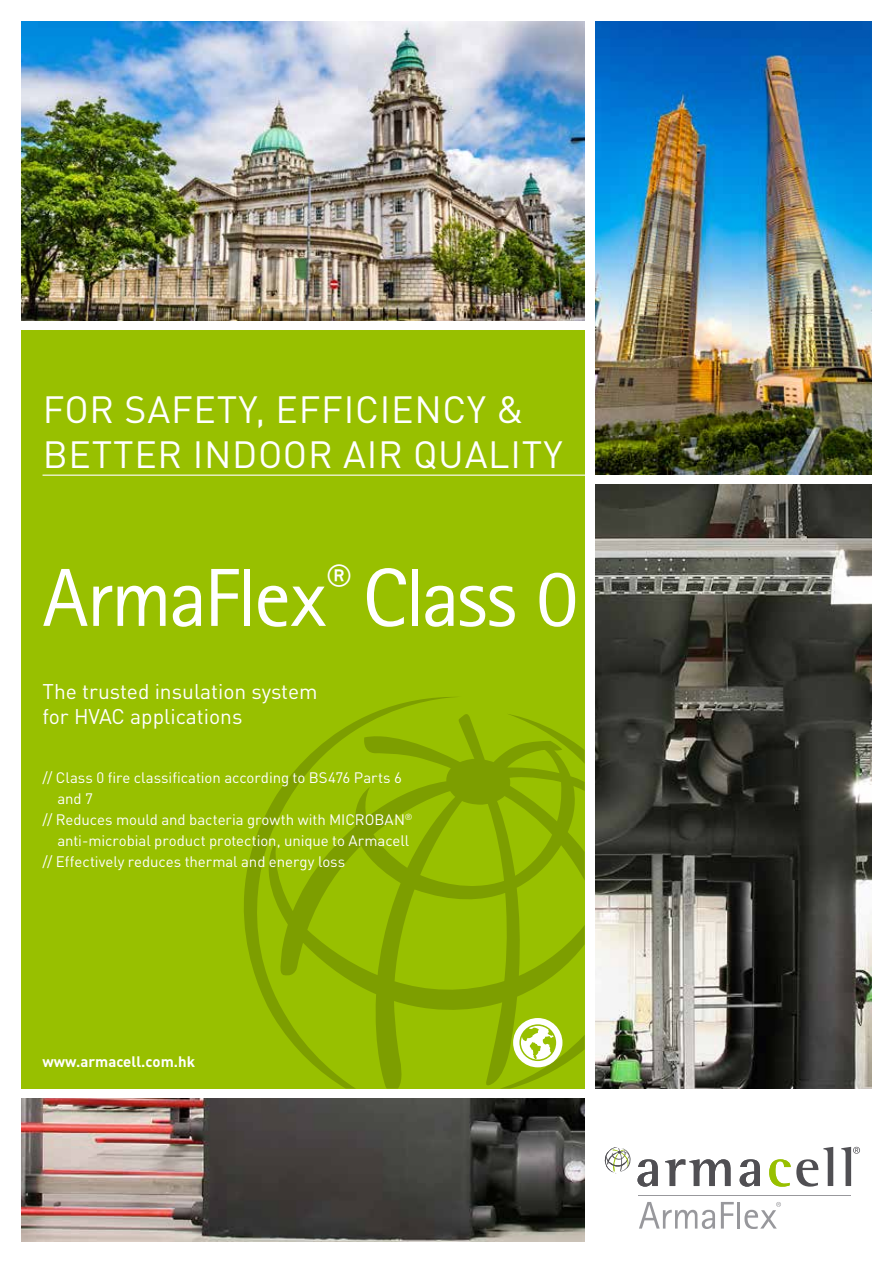
<style>
.page{position:relative;width:893px;height:1263px;background:#fff}
.page>*{position:absolute;margin:0;border:0;box-sizing:border-box;transform-origin:0 0}
.t1{font:82.5px "Rotis Sans Serif";letter-spacing:-.025em;color:#fff}
.t2{font:37.5px/45px "DIN Pro";letter-spacing:.02em;color:#fff}
.t3{font:21px/25.2px "DIN Pro";color:#fff}
.t4{font:15px "DIN Pro";letter-spacing:-.005em;color:#fff}
.t5{font:700 15px "DIN Pro";color:#fff}
</style>
<div class="page">
<svg style="left:841px;top:1147px;width:19px;height:39px"></svg>
<hr style="left:639px;top:1195px;width:212px;height:1px;background:#98989c">
<svg style="left:639px;top:1202px;width:76px;height:27px"></svg>
<svg style="left:721px;top:1202px;width:13px;height:26px"></svg>
<hr style="left:737px;top:1202px;width:3px;height:26px;background:#98989c">
<svg style="left:744px;top:1202px;width:37px;height:27px"></svg>
<svg style="left:637px;top:1159px;width:21px;height:27px"></svg>
<svg style="left:665px;top:1159px;width:65px;height:27px"></svg>
<svg style="left:740px;top:1159px;width:20px;height:27px"></svg>
<svg style="left:769px;top:1147px;width:64px;height:39px"></svg>
<svg style="left:605px;top:1147px;width:26px;height:26px"></svg>
<div style="left:21px;top:331px;width:564px;height:758px;background:#98c000"></div>
<hr style="left:43px;top:475px;width:546px;height:1px;background:#fff">
<img style="left:21px;top:21px;width:564px;height:299px">
<img style="left:21px;top:1098px;width:564px;height:144px">
<img style="left:595px;top:485px;width:277px;height:604px">
<svg style="left:244px;top:697px;width:341px;height:392px"></svg>
<div style="left:513px;top:1018px;width:49px;height:49px;background:#fff;border-radius:50%"></div>
<svg style="left:519px;top:1024px;width:37px;height:37px"></svg>
<img style="left:595px;top:21px;width:277px;height:453px">
<h2 class="t2" style="left:43px;top:383px;width:522px">FOR SAFETY, EFFICIENCY &amp;<br>BETTER INDOOR AIR QUALITY</h2>
<h1 class="t1" style="left:43px;top:549px;width:537px">ArmaFlex<sup>®</sup> Class 0</h1>
<h3 class="t3" style="left:43px;top:677px;width:277px">The trusted insulation system for HVAC applications</h3>
<p class="t4" style="left:43px;top:766px;width:361px">// Class 0 fire classification according to BS476 Parts 6</p>
<p class="t4" style="left:57px;top:787px;width:37px">and 7</p>
<p class="t4" style="left:43px;top:808px;width:371px">// Reduces mould and bacteria growth with MICROBAN<sup>®</sup></p>
<p class="t4" style="left:57px;top:829px;width:353px">anti-microbial product protection, unique to Armacell</p>
<p class="t4" style="left:43px;top:850px;width:304px">// Effectively reduces thermal and energy loss</p>
<p class="t5" style="left:43px;top:1049px;width:154px">www.armacell.com.hk</p>
</div>
